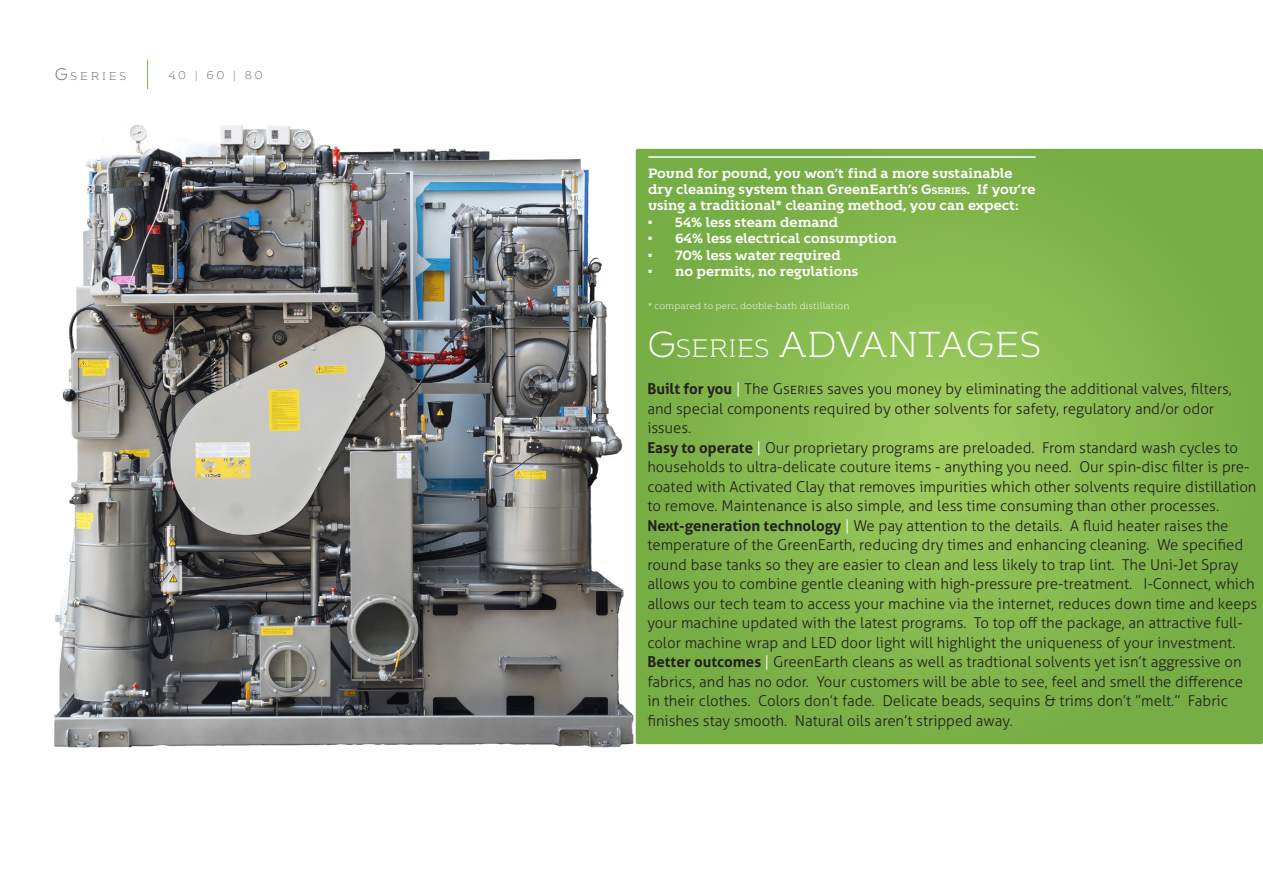
<style>
.page{position:relative;width:1263px;height:893px;background:#fff}
.page>*{position:absolute;margin:0;border:0;box-sizing:border-box;transform-origin:0 0}
.t1{font:300 36px "Kontrapunkt Bob";color:#fff}
.Text{font:300 15px/19.5px "Aller";color:#231f20}
.Picture_text{font:700 13.5px/16.5px "Kontrapunkt Bob";color:#fff}
.Website_address_smal{font:300 11.25px "Kontrapunkt Bob";color:#6c6d70}
.Website_address___pa{font:300 11.25px "Kontrapunkt Bob";letter-spacing:.25em;color:#6c6d70}
.Picture_text-2{font:300 9px "Kontrapunkt Bob";color:#fff}
.s1{font-size:16.5px}
.s2{font-size:9.45px}
.s3{font-size:25.2px}
.s4{font-weight:700}
.s5{color:#fff}
</style>
<div class="page">
<img style="left:54px;top:120px;width:579px;height:627px">
<svg style="left:636px;top:149px;width:627px;height:595px;background:#82b64c"></svg>
<svg style="left:147px;top:60px;width:1px;height:29px"></svg>
<hr style="left:649px;top:156px;width:386px;height:2px;background:#fff">
<p class="Website_address___pa" style="left:55px;top:71px;width:73px"><span class="s1">G</span>SERIES</p>
<p class="Website_address_smal" style="left:168px;top:69px;width:96px">40 | 60 | 80</p>
<p class="Picture_text" style="left:648px;top:165px;width:366px">Pound for pound, you won’t find a more sustainable</p>
<p class="Picture_text" style="left:648px;top:181px;width:389px">dry cleaning system than GreenEarth’s G<span class="s2">SERIES</span>. If you’re using a traditional* cleaning method, you can expect:</p>
<p class="Picture_text" style="left:648px;top:214px;width:192px">• 54% less steam demand</p>
<p class="Picture_text" style="left:648px;top:231px;width:250px">• 64% less electrical consumption</p>
<p class="Picture_text" style="left:648px;top:247px;width:194px">• 70% less water required</p>
<p class="Picture_text" style="left:648px;top:264px;width:212px">• no permits, no regulations</p>
<p class="Picture_text-2" style="left:648px;top:301px;width:203px">* compared to perc, double-bath distillation</p>
<p class="t1" style="left:647px;top:326px;width:395px">G<span class="s3">SERIES</span> ADVANTAGES</p>
<p class="Text" style="left:647px;top:379px;width:586px"><span class="s4">Built for you</span> <span class="s5">|</span> The Gseries saves you money by eliminating the additional valves, filters, and special components required by other solvents for safety, regulatory and/or odor issues.</p>
<p class="Text" style="left:647px;top:438px;width:611px"><span class="s4">Easy to operate</span> <span class="s5">|</span> Our proprietary programs are preloaded. From standard wash cycles to households to ultra-delicate couture items - anything you need. Our spin-disc filter is pre&shy;coated with Activated Clay that removes impurities which other solvents require distillation to remove. Maintenance is also simple, and less time consuming than other processes.</p>
<p class="Text" style="left:647px;top:516px;width:611px"><span class="s4">Next-generation technology</span> <span class="s5">|</span> We pay attention to the details. A fluid heater raises the temperature of the GreenEarth, reducing dry times and enhancing cleaning. We specified round base tanks so they are easier to clean and less likely to trap lint. The Uni-Jet Spray allows you to combine gentle cleaning with high-pressure pre-treatment. I-Connect, which allows our tech team to access your machine via the internet, reduces down time and keeps your machine updated with the latest programs. To top off the package, an attractive full&shy;color machine wrap and LED door light will highlight the uniqueness of your investment.</p>
<p class="Text" style="left:647px;top:652px;width:597px"><span class="s4">Better outcomes</span> <span class="s5">|</span> GreenEarth cleans as well as tradtional solvents yet isn’t aggressive on fabrics, and has no odor. Your customers will be able to see, feel and smell the difference in their clothes. Colors don’t fade. Delicate beads, sequins &amp; trims don’t ”melt.” Fabric finishes stay smooth. Natural oils aren’t stripped away.</p>
</div>
